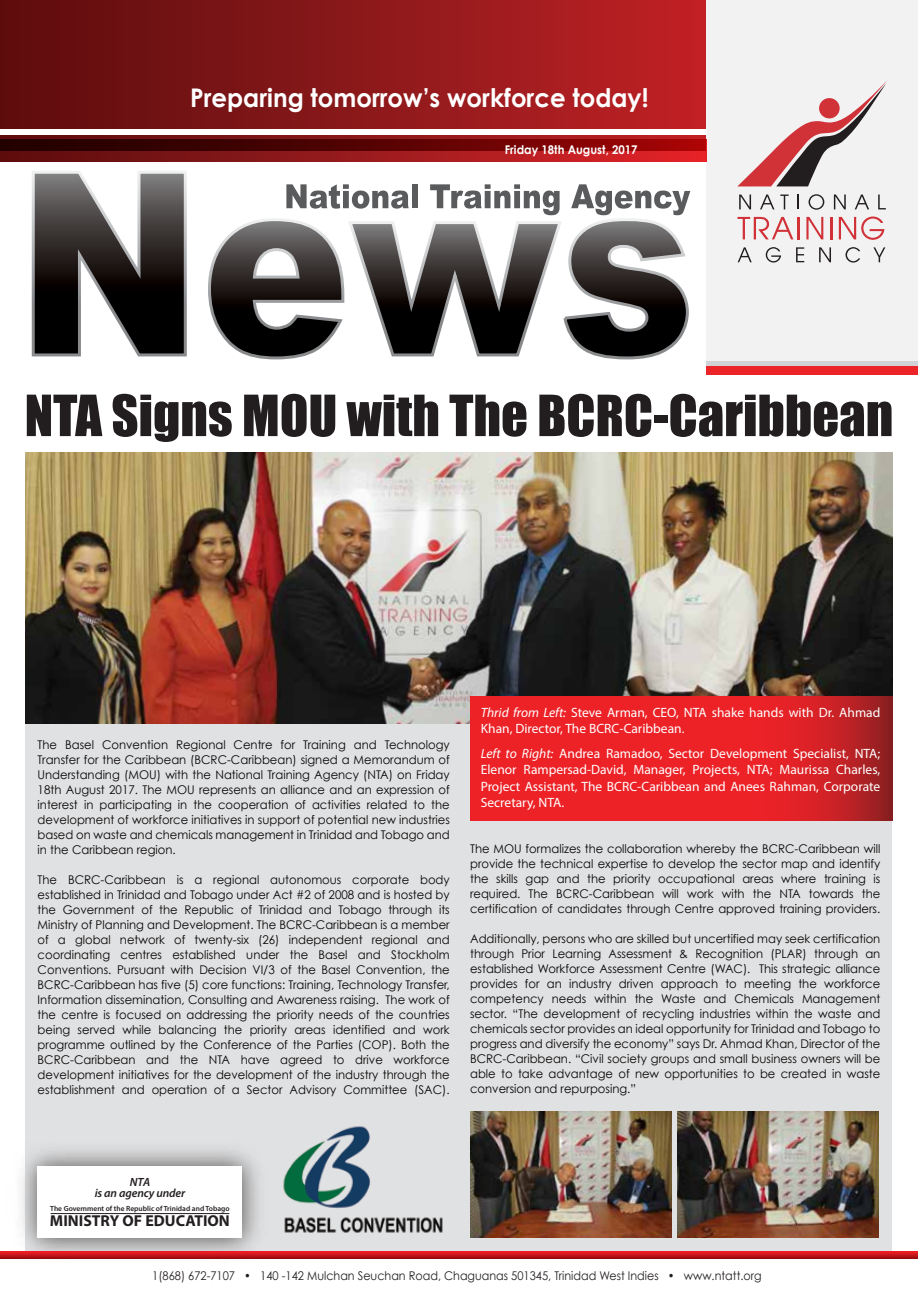
<style>
.page{position:relative;width:918px;height:1296px;background:#fff}
.page>*{position:absolute;margin:0;border:0;box-sizing:border-box;transform-origin:0 0}
.t1{font:52.5px "Impact";color:#221e1f}
.t2{font:700 25.65px "Century Gothic";color:#fff;scale:.95 1}
.t3{font:700 15.9px "Myriad";color:#231f20}
.t4{font:13.5px/16.2px "Myriad Pro";color:#fff}
.t5{font:12px/15px "Century Gothic";color:#070404;text-align:justify}
.t6{font:12px "Century Gothic";color:#231f20;scale:.93 1}
.t7{font:700 12px "Century Gothic";color:#fff;scale:.95 1}
.t8{font:italic 600 11.85px/10.8px "Myriad Pro";letter-spacing:-.01em;color:#231f20;text-align:center}
.t9{font:600 7.5px "Myriad Pro";color:#231f20}
.s1{font-style:italic}
</style>
<div class="page">
<div style="left:26px;top:453px;width:866px;height:802px;background:#e0e1e2"></div>
<svg style="left:0;top:0;width:707px;height:140px;background:#8c1719"></svg>
<div style="left:707px;top:0;width:211px;height:374px;background:#f2f2f3"></div>
<svg style="left:738px;top:81px;width:149px;height:105px"></svg>
<div style="left:819px;top:98px;width:21px;height:20px;background:#d13238;border-radius:50%"></div>
<svg style="left:739px;top:195px;width:12px;height:14px"></svg>
<svg style="left:760px;top:195px;width:14px;height:14px"></svg>
<svg style="left:780px;top:195px;width:9px;height:14px"></svg>
<svg style="left:798px;top:195px;width:1px;height:14px"></svg>
<svg style="left:809px;top:194px;width:15px;height:16px"></svg>
<svg style="left:834px;top:195px;width:12px;height:14px"></svg>
<svg style="left:855px;top:195px;width:14px;height:14px"></svg>
<svg style="left:878px;top:195px;width:8px;height:14px"></svg>
<svg style="left:738px;top:247px;width:14px;height:15px"></svg>
<svg style="left:766px;top:247px;width:15px;height:16px"></svg>
<svg style="left:796px;top:247px;width:8px;height:15px"></svg>
<svg style="left:819px;top:247px;width:12px;height:15px"></svg>
<svg style="left:846px;top:247px;width:14px;height:16px"></svg>
<svg style="left:873px;top:247px;width:12px;height:15px"></svg>
<svg style="left:738px;top:217px;width:55px;height:22px"></svg>
<hr style="left:798px;top:217px;width:2px;height:22px;background:#d13238">
<svg style="left:806px;top:217px;width:17px;height:22px"></svg>
<hr style="left:830px;top:217px;width:2px;height:22px;background:#d13238">
<svg style="left:839px;top:217px;width:45px;height:23px"></svg>
<svg style="left:31px;top:171px;width:156px;height:186px"></svg>
<svg style="left:208px;top:184px;width:482px;height:176px"></svg>
<div style="left:707px;top:361px;width:211px;height:9px;background:#d0d2d3"></div>
<div style="left:707px;top:366px;width:211px;height:8px;background:#ec2427"></div>
<div style="left:0;top:129px;width:707px;height:6px;background:#fff"></div>
<svg style="left:0;top:140px;width:707px;height:22px;background:#7a0d0f"></svg>
<img style="left:5px;top:1134px;width:270px;height:125px">
<div style="left:38px;top:1166px;width:204px;height:72px;background:#fff"></div>
<hr style="left:51px;top:1213px;width:178px;height:1px;background:#231f20">
<svg style="left:0;top:1252px;width:918px;height:6px;background:#c6151b"></svg>
<img style="left:26px;top:453px;width:866px;height:270px">
<img style="left:677px;top:1111px;width:201px;height:127px">
<img style="left:470px;top:1111px;width:201px;height:127px">
<svg style="left:470px;top:696px;width:422px;height:124px;background:#e02126"></svg>
<img style="left:283px;top:1126px;width:160px;height:107px">
<h2 class="t2" style="left:190px;top:81px;width:484px">Preparing tomorrow’s workforce today!</h2>
<p class="t7" style="left:505px;top:142px;width:141px">Friday 18th August, 2017</p>
<h1 class="t1" style="left:25px;top:375px;width:870px">NTA Signs MOU with The BCRC-Caribbean</h1>
<p class="t5" style="left:38px;top:737px;width:414px">The Basel Convention Regional Centre for Training and Technology Transfer for the Caribbean (BCRC-Caribbean) signed a Memorandum of Understanding (MOU) with the National Training Agency (NTA) on Friday 18th August 2017. The MOU represents an alliance and an expression of interest in participating in the cooperation of activities related to the development of workforce initiatives in support of potential new industries based on waste and chemicals management in Trinidad and Tobago and in the Caribbean region.</p>
<p class="t5" style="left:38px;top:872px;width:414px">The BCRC-Caribbean is a regional autonomous corporate body established in Trinidad and Tobago under Act #2 of 2008 and is hosted by the Government of the Republic of Trinidad and Tobago through its Ministry of Planning and Development. The BCRC-Caribbean is a member of a global network of twenty-six (26) independent regional and coordinating centres established under the Basel and Stockholm Conventions. Pursuant with Decision VI/3 of the Basel Convention, the BCRC-Caribbean has five (5) core functions: Training, Technology Transfer, Information dissemination, Consulting and Awareness raising. The work of the centre is focused on addressing the priority needs of the countries being served while balancing the priority areas identified and work programme outlined by the Conference of the Parties (COP). Both the BCRC-Caribbean and the NTA have agreed to drive workforce development initiatives for the development of the industry through the establishment and operation of a Sector Advisory Committee (SAC).</p>
<p class="t4" style="left:481px;top:704px;width:401px"><span class="s1">Thrid from Left:</span> Steve Arman, CEO, NTA shake hands with Dr. Ahmad<br>Khan, Director, The BCRC-Caribbean.</p>
<p class="t4" style="left:481px;top:745px;width:401px;text-align:justify"><span class="s1">Left to Right:</span> Andrea Ramadoo, Sector Development Specialist, NTA; Elenor Rampersad-David, Manager, Projects, NTA; Maurissa Charles, Project Assistant, The BCRC-Caribbean and Anees Rahman, Corporate Secretary, NTA.</p>
<p class="t5" style="left:470px;top:841px;width:412px">The MOU formalizes the collaboration whereby the BCRC-Caribbean will provide the technical expertise to develop the sector map and identify the skills gap and the priority occupational areas where training is required. The BCRC-Caribbean will work with the NTA towards the certification of candidates through Centre approved training providers.</p>
<p class="t5" style="left:470px;top:931px;width:412px">Additionally, persons who are skilled but uncertified may seek certification through Prior Learning Assessment &amp; Recognition (PLAR) through an established Workforce Assessment Centre (WAC). This strategic alliance provides for an industry driven approach to meeting the workforce competency needs within the Waste and Chemicals Management sector. “The development of recycling industries within the waste and chemicals sector provides an ideal opportunity for Trinidad and Tobago to progress and diversify the economy” says Dr. Ahmad Khan, Director of the BCRC-Caribbean. “Civil society groups and small business owners will be able to take advantage of new opportunities to be created in waste conversion and repurposing.”</p>
<p class="t8" style="left:95px;top:1176px;width:92px">NTA<br>is an agency under</p>
<p class="t9" style="left:50px;top:1204px;width:181px">The Government of the Republic of Trinidad and Tobago</p>
<h3 class="t3" style="left:50px;top:1213px;width:181px">MINISTRY OF EDUCATION</h3>
<p class="t6" style="left:152px;top:1269px;width:657px">1(868) 672-7107 • 140 -142 Mulchan Seuchan Road, Chaguanas 501345, Trinidad West Indies • www.ntatt.org</p>
</div>
